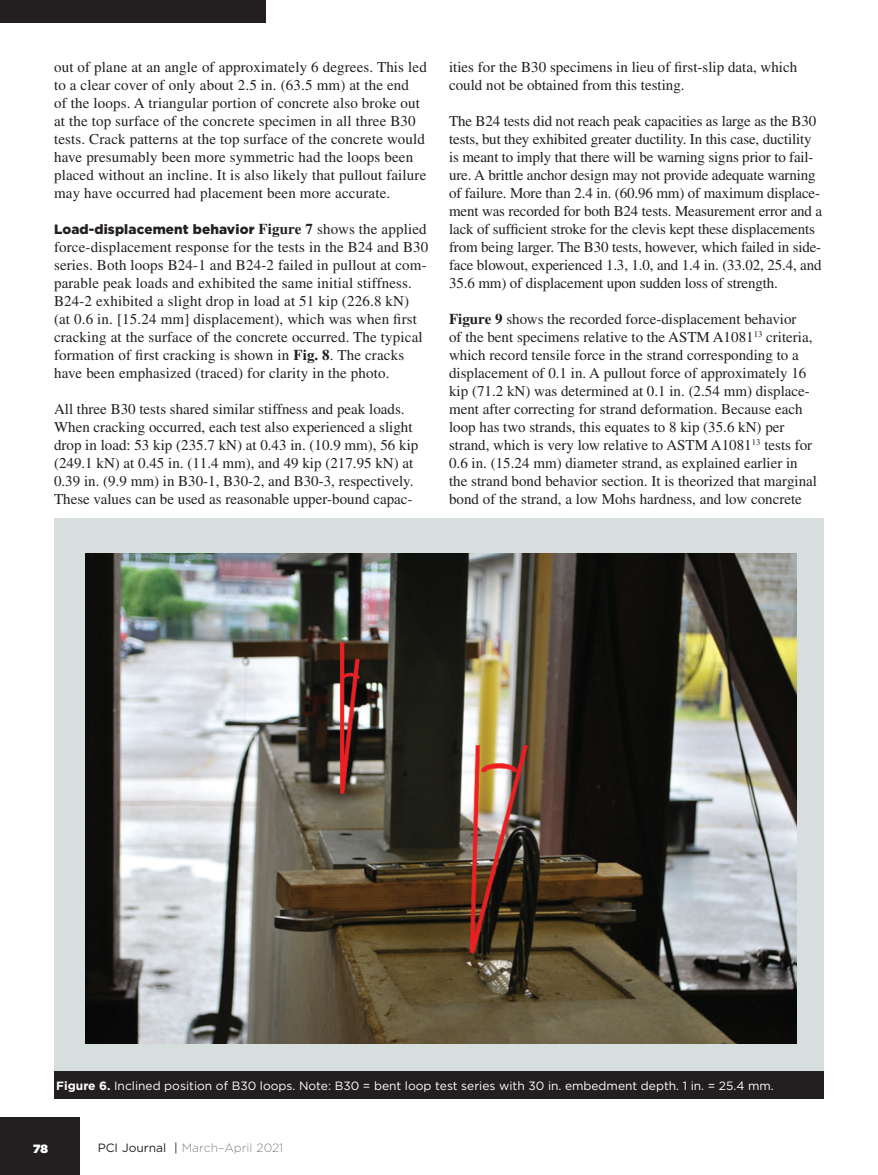
<style>
.page{position:relative;width:878px;height:1175px;background:#fff}
.page>*{position:absolute;margin:0;border:0;box-sizing:border-box;transform-origin:0 0}
.Body{font:15px/18px "Times LT Std";color:#231f20}
.Body-2{font:900 13.5px "Gotham";letter-spacing:.01em;color:#231f20}
.Figure_caption{font:12px "Gotham";color:#fff}
.t1{font:300 12px "Gotham";color:#808285}
.t2{font:900 12px "Gotham";color:#fff}
.s1{font-family:"Times LT Std";font-weight:700;font-size:15px}
.s2{font-family:"Times LT Std";font-weight:400;font-size:15px}
.s3{font-weight:700}
.s4{font-weight:400;color:#231f20}
</style>
<div class="page">
<div style="left:0;top:1117px;width:80px;height:57px;background:#231f20"></div>
<div style="left:0;top:0;width:266px;height:23px;background:#231f20"></div>
<div style="left:54px;top:518px;width:770px;height:553px;background:#d7dfde"></div>
<div style="left:54px;top:1071px;width:770px;height:27px;background:#231f20"></div>
<img style="left:86px;top:554px;width:710px;height:489px">
<p class="Body" style="left:54px;top:58px;width:374px">out of plane at an angle of approximately 6 degrees. This led to a clear cover of only about 2.5 in. (63.5 mm) at the end<br>of the loops. A triangular portion of concrete also broke out at the top surface of the concrete specimen in all three B30 tests. Crack patterns at the top surface of the concrete would have presumably been more symmetric had the loops been placed without an incline. It is also likely that pullout failure may have occurred had placement been more accurate.</p>
<p class="Body-2" style="left:54px;top:220px;width:374px">Load-displacement behavior <span class="s1">Figure 7</span> <span class="s2">shows the applied</span></p>
<p class="Body" style="left:54px;top:238px;width:376px">force-displacement response for the tests in the B24 and B30 series. Both loops B24-1 and B24-2 failed in pullout at com&shy;parable peak loads and exhibited the same initial stiffness.<br>B24-2 exhibited a slight drop in load at 51 kip (226.8 kN) (at 0.6 in. [15.24 mm] displacement), which was when first cracking at the surface of the concrete occurred. The typical formation of first cracking is shown in <span class="s3">Fig. 8</span>. The cracks have been emphasized (traced) for clarity in the photo.</p>
<p class="Body" style="left:54px;top:400px;width:366px">All three B30 tests shared similar stiffness and peak loads.<br>When cracking occurred, each test also experienced a slight drop in load: 53 kip (235.7 kN) at 0.43 in. (10.9 mm), 56 kip (249.1 kN) at 0.45 in. (11.4 mm), and 49 kip (217.95 kN) at 0.39 in. (9.9 mm) in B30-1, B30-2, and B30-3, respectively.<br>These values can be used as reasonable upper-bound capac-</p>
<p class="Body" style="left:449px;top:58px;width:349px">ities for the B30 specimens in lieu of first-slip data, which could not be obtained from this testing.</p>
<p class="Body" style="left:449px;top:112px;width:374px">The B24 tests did not reach peak capacities as large as the B30 tests, but they exhibited greater ductility. In this case, ductility is meant to imply that there will be warning signs prior to fail&shy;ure. A brittle anchor design may not provide adequate warning of failure. More than 2.4 in. (60.96 mm) of maximum displace&shy;ment was recorded for both B24 tests. Measurement error and a lack of sufficient stroke for the clevis kept these displacements from being larger. The B30 tests, however, which failed in side&shy;face blowout, experienced 1.3, 1.0, and 1.4 in. (33.02, 25.4, and 35.6 mm) of displacement upon sudden loss of strength.</p>
<p class="Body" style="left:449px;top:310px;width:369px"><span class="s3">Figure 9</span> shows the recorded force-displacement behavior<br>of the bent specimens relative to the ASTM A1081<sup>13</sup> criteria, which record tensile force in the strand corresponding to a displacement of 0.1 in. A pullout force of approximately 16 kip (71.2 kN) was determined at 0.1 in. (2.54 mm) displace&shy;ment after correcting for strand deformation. Because each loop has two strands, this equates to 8 kip (35.6 kN) per strand, which is very low relative to ASTM A1081<sup>13</sup> tests for 0.6 in. (15.24 mm) diameter strand, as explained earlier in the strand bond behavior section. It is theorized that marginal bond of the strand, a low Mohs hardness, and low concrete</p>
<p class="Figure_caption" style="left:56px;top:1077px;width:719px"><span class="s3">Figure 6.</span> Inclined position of B30 loops. Note: B30 = bent loop test series with 30 in. embedment depth. 1 in. = 25.4 mm.</p>
<p class="t2" style="left:33px;top:1139px;width:16px">78</p>
<p class="t1" style="left:98px;top:1140px;width:187px"><span class="s4">PCI Journal</span> <span class="s4">|</span> March–April 2021</p>
</div>
